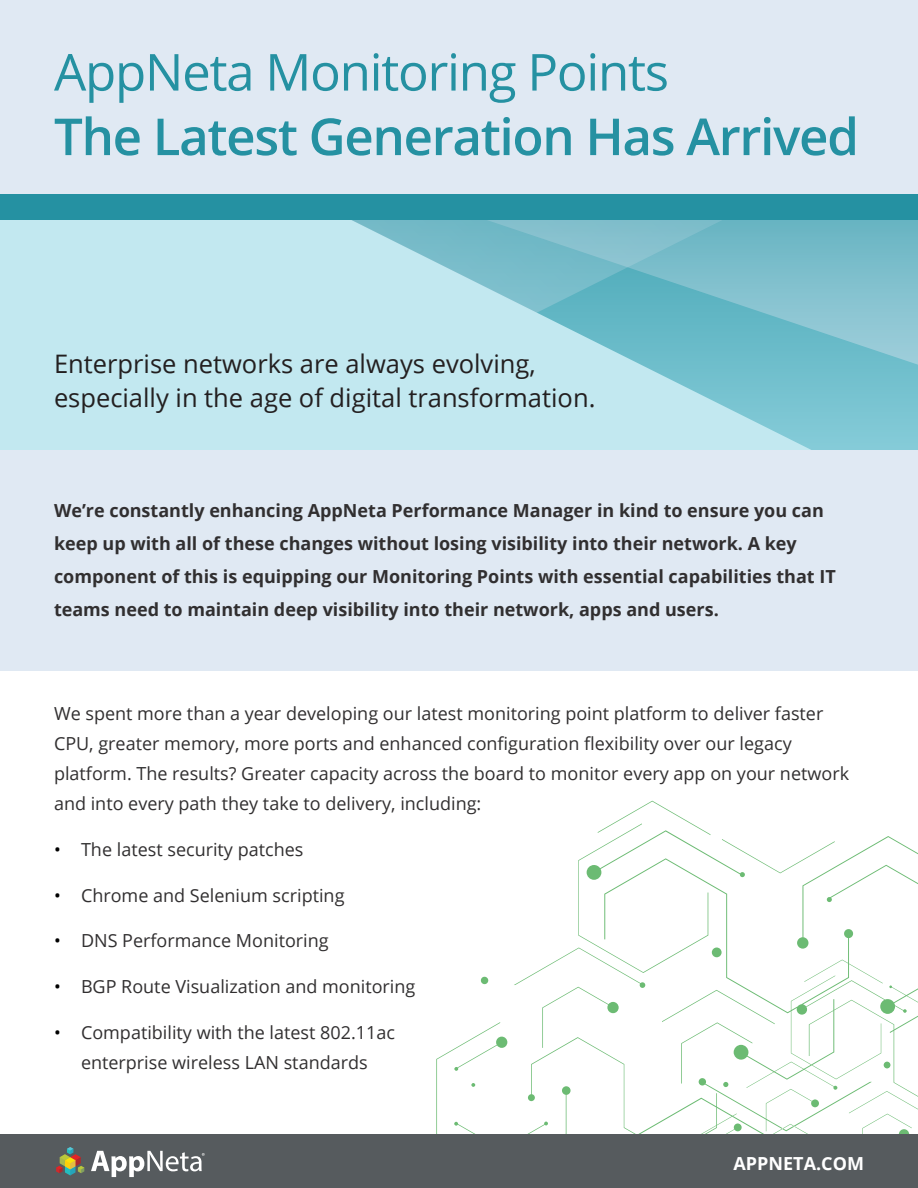
<style>
.page{position:relative;width:918px;height:1188px;background:#fff}
.page>*{position:absolute;margin:0;border:0;box-sizing:border-box;transform-origin:0 0}
.Header_1__use_it_the{font:600 51px/64.5px "Open Sans";letter-spacing:-.025em;color:#2591a2}
.t1{font:25.5px/34.5px "Open Sans";color:#231f20}
.Header_3{font:18px/30px "Open Sans";color:#312f30}
.Header_3-2{font:700 18px/33px "Open Sans";color:#312f30}
.t2{font:700 18px "Open Sans";color:#fff}
.s1{font-weight:400}
.s2{color:#000}
</style>
<div class="page">
<div style="left:0;top:435px;width:918px;height:236px;background:#e0e9f3"></div>
<div style="left:0;top:191px;width:918px;height:259px;background:#c2e8f0"></div>
<svg style="left:696px;top:392px;width:222px;height:58px"></svg>
<svg style="left:538px;top:313px;width:380px;height:79px"></svg>
<svg style="left:352px;top:220px;width:566px;height:93px"></svg>
<div style="left:0;top:0;width:918px;height:212px;background:#e0e9f3"></div>
<svg style="left:436px;top:801px;width:482px;height:333px"></svg>
<div style="left:0;top:1134px;width:918px;height:54px;background:#565b5e"></div>
<svg style="left:91px;top:1151px;width:114px;height:26px"></svg>
<svg style="left:56px;top:1147px;width:28px;height:28px"></svg>
<div style="left:0;top:195px;width:918px;height:25px;background:#2591a2"></div>
<p class="Header_1__use_it_the" style="left:54px;top:39px;width:806px"><span class="s1">AppNeta Monitoring Points<br></span>The Latest Generation Has Arrived</p>
<p class="t1" style="left:54px;top:346px;width:543px">Enterprise networks are always evolving, especially in the age of digital transformation.</p>
<p class="Header_3-2" style="left:54px;top:494px;width:783px">We’re constantly enhancing AppNeta Performance Manager in kind to ensure you can keep up with all of these changes without losing visibility into their network. A key component of this is equipping our Monitoring Points with essential capabilities that IT teams need to maintain deep visibility into their network, apps and users.</p>
<p class="Header_3" style="left:54px;top:698px;width:797px">We spent more than a year developing our latest monitoring point platform to deliver faster CPU, greater memory, more ports and enhanced configuration flexibility over our legacy platform. The results? Greater capacity across the board to monitor every app on your network and into every path they take to delivery, including:</p>
<p class="Header_3" style="left:54px;top:834px;width:251px"><span class="s2">•</span> The latest security patches</p>
<p class="Header_3" style="left:54px;top:880px;width:292px"><span class="s2">•</span> Chrome and Selenium scripting</p>
<p class="Header_3" style="left:54px;top:925px;width:276px"><span class="s2">•</span> DNS Performance Monitoring</p>
<p class="Header_3" style="left:54px;top:971px;width:363px"><span class="s2">•</span> BGP Route Visualization and monitoring</p>
<p class="Header_3" style="left:54px;top:1017px;width:343px;text-align:center"><span class="s2">•</span> Compatibility with the latest 802.11ac enterprise wireless LAN standards</p>
<p class="t2" style="left:734px;top:1151px;width:132px">APPNETA.COM</p>
</div>
